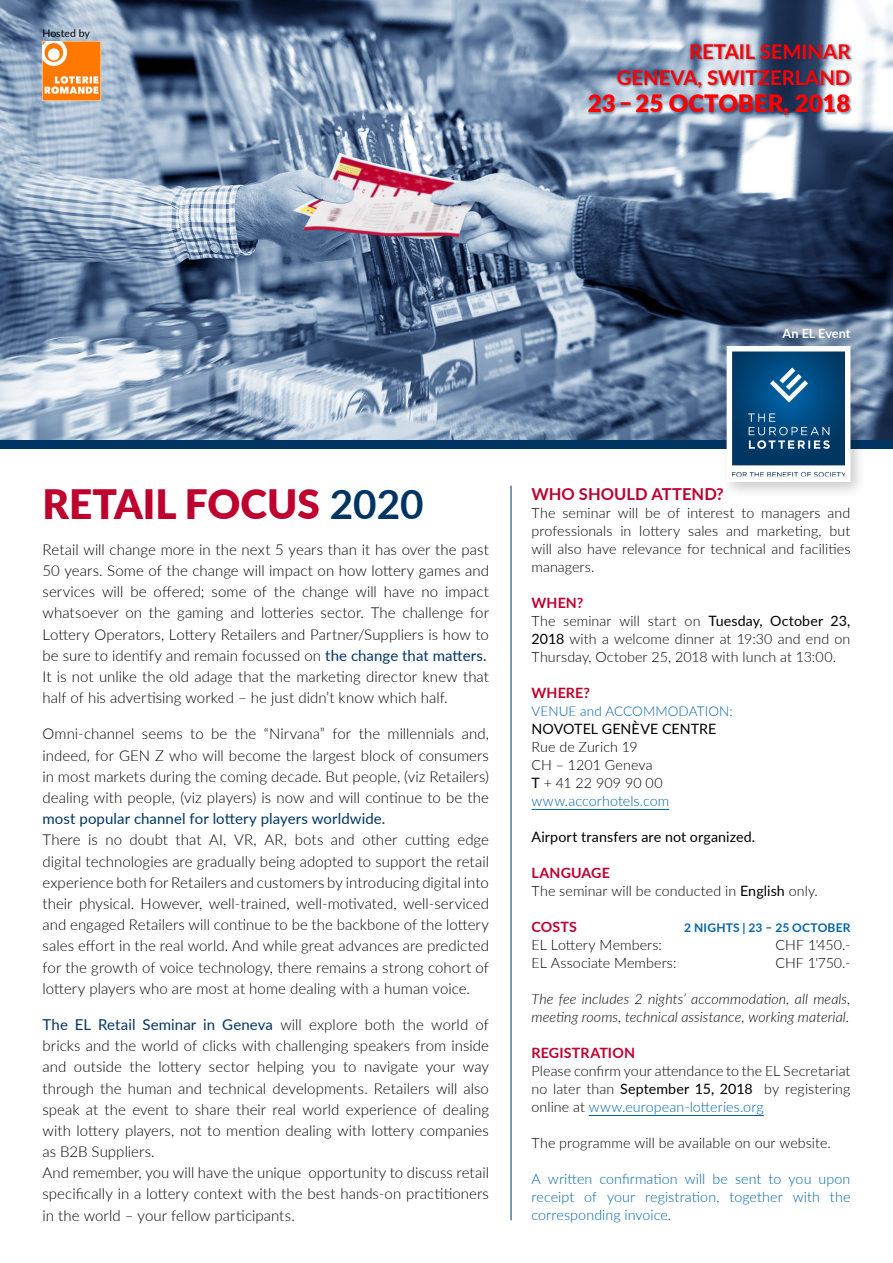
<style>
.page{position:relative;width:893px;height:1263px;background:#fff}
.page>*{position:absolute;margin:0;border:0;box-sizing:border-box;transform-origin:0 0}
.t1{font:900 40.5px "Lato";color:#be002f}
.t2{font:900 24px "Lato";color:#f00}
.t3{font:700 20.25px "Lato";color:#f00}
.t4{font:700 16.5px "Lato";letter-spacing:.005em;color:#be002f}
.t5{font:300 15px/21.1px "Lato";letter-spacing:.005em;color:#000;text-align:justify}
.t6{font:300 14.25px/18px "Lato";letter-spacing:.005em;color:#000;text-align:justify}
.t7{font:300 14.25px/18px "Lato";letter-spacing:.005em;color:#0063a5;text-align:justify}
.t8{font:italic 300 14.25px/18px "Lato";letter-spacing:.01em;color:#000}
.t9{font:14.25px "Lato";letter-spacing:.01em;color:#000}
.t10{font:700 14.25px "Lato";letter-spacing:.01em;color:#be002f}
.t11{font:300 13.5px "Lato";letter-spacing:.01em;color:#0063a5}
.t12{font:700 12.75px "Lato";letter-spacing:-.005em;color:#fff}
.t13{font:700 12px "Lato";letter-spacing:.015em;color:#0063a5}
.t14{font:10.5px "Lato";color:#000}
.s1{font-weight:700;color:#003563}
.s2{font-weight:400;color:#003563}
.s3{font-weight:400}
.s4{color:#0063a5}
</style>
<div class="page">
<img style="left:0;top:0;width:893px;height:440px">
<hr style="left:531px;top:809px;width:138px;height:1px;background:#0063a5">
<hr style="left:589px;top:1115px;width:175px;height:1px;background:#0063a5">
<hr style="left:511px;top:486px;width:1px;height:734px;background:#003563">
<div style="left:0;top:440px;width:893px;height:9px;background:#003563"></div>
<img style="left:43px;top:42px;width:58px;height:58px">
<div style="left:588px;top:43px;width:265px;height:76px;background:#003563;opacity:.5"></div>
<div style="left:720px;top:340px;width:147px;height:158px;background:#000;opacity:.2"></div>
<svg style="left:724px;top:343px;width:129px;height:142px"></svg>
<p class="t14" style="left:43px;top:25px;width:49px">Hosted by</p>
<p class="t3" style="left:689px;top:37px;width:163px">RETAIL SEMINAR</p>
<p class="t3" style="left:617px;top:62px;width:235px">GENEVA, SWITZERLAND</p>
<p class="t2" style="left:588px;top:86px;width:264px">23 – 25 OCTOBER, 2018</p>
<p class="t12" style="left:783px;top:324px;width:69px">An EL Event</p>
<p class="t1" style="left:43px;top:474px;width:383px">RETAIL FOCUS <span class="s1">2020</span></p>
<p class="t5" style="left:43px;top:538px;width:448px">Retail will change more in the next 5 years than it has over the past 50 years. Some of the change will impact on how lottery games and services will be offered; some of the change will have no impact whatsoever on the gaming and lotteries sector. The challenge for Lottery Operators, Lottery Retailers and Partner/Suppliers is how to be sure to identify and remain focussed on <span class="s2">the change that matters.</span></p>
<p class="t5" style="left:43px;top:665px;width:448px">It is not unlike the old adage that the marketing director knew that half of his advertising worked – he just didn’t know which half.</p>
<p class="t5" style="left:43px;top:723px;width:448px">Omni-channel seems to be the “Nirvana” for the millennials and, indeed, for GEN Z who will become the largest block of consumers in most markets during the coming decade. But people, (viz Retailers) dealing with people, (viz players) is now and will continue to be the <span class="s2">most popular channel for lottery players worldwide.</span></p>
<p class="t5" style="left:43px;top:829px;width:448px">There is no doubt that AI, VR, AR, bots and other cutting edge digital technologies are gradually being adopted to support the retail experience both for Retailers and customers by introducing digital into their physical. However, well-trained, well-motivated, well-serviced and engaged Retailers will continue to be the backbone of the lottery sales effort in the real world. And while great advances are predicted for the growth of voice technology, there remains a strong cohort of lottery players who are most at home dealing with a human voice.</p>
<p class="t5" style="left:43px;top:1013px;width:448px"><span class="s2">The EL Retail Seminar in Geneva</span> will explore both the world of bricks and the world of clicks with challenging speakers from inside and outside the lottery sector helping you to navigate your way through the human and technical developments. Retailers will also speak at the event to share their real world experience of dealing with lottery players, not to mention dealing with lottery companies as B2B Suppliers.</p>
<p class="t5" style="left:43px;top:1162px;width:448px">And remember, you will have the unique opportunity to discuss retail specifically in a lottery context with the best hands-on practitioners in the world – your fellow participants.</p>
<p class="t4" style="left:531px;top:482px;width:194px">WHO SHOULD ATTEND?</p>
<p class="t6" style="left:531px;top:503px;width:320px">The seminar will be of interest to managers and professionals in lottery sales and marketing, but will also have relevance for technical and facilities managers.</p>
<p class="t10" style="left:531px;top:592px;width:53px">WHEN?</p>
<p class="t6" style="left:531px;top:611px;width:320px">The seminar will start on <span class="s3">Tuesday, October 23, 2018</span> with a welcome dinner at 19:30 and end on Thursday, October 25, 2018 with lunch at 13:00.</p>
<p class="t10" style="left:531px;top:682px;width:60px">WHERE?</p>
<p class="t11" style="left:531px;top:702px;width:203px">VENUE and ACCOMMODATION:</p>
<p class="t9" style="left:531px;top:719px;width:186px">NOVOTEL GENÈVE CENTRE</p>
<p class="t6" style="left:531px;top:737px;width:108px">Rue de Zurich 19</p>
<p class="t6" style="left:531px;top:755px;width:123px">CH – 1201 Geneva</p>
<p class="t6" style="left:531px;top:773px;width:133px"><span class="s3">T</span> + 41 22 909 90 00</p>
<p class="t7" style="left:531px;top:791px;width:139px">www.accorhotels.com</p>
<p class="t9" style="left:531px;top:827px;width:225px">Airport transfers are not organized.</p>
<p class="t10" style="left:531px;top:862px;width:80px">LANGUAGE</p>
<p class="t6" style="left:531px;top:881px;width:288px">The seminar will be conducted in <span class="s3">English</span> only.</p>
<p class="t10" style="left:531px;top:916px;width:47px">COSTS</p>
<p class="t13" style="left:684px;top:919px;width:168px">2 NIGHTS | 23 – 25 OCTOBER</p>
<p class="t6" style="left:531px;top:935px;width:132px">EL Lottery Members:</p>
<p class="t6" style="left:776px;top:935px;width:76px">CHF 1'450.-</p>
<p class="t6" style="left:531px;top:953px;width:146px">EL Associate Members:</p>
<p class="t6" style="left:775px;top:953px;width:77px">CHF 1'750.-</p>
<p class="t8" style="left:531px;top:989px;width:320px">The fee includes 2 nights’ accommodation, all meals, meeting rooms, technical assistance, working material.</p>
<p class="t10" style="left:531px;top:1042px;width:105px">REGISTRATION</p>
<p class="t6" style="left:531px;top:1061px;width:320px">Please confirm your attendance to the EL Secretariat no later than <span class="s3">September 15, 2018</span> by registering online at <span class="s4">www.european-lotteries.org</span></p>
<p class="t6" style="left:531px;top:1133px;width:301px">The programme will be available on our website.</p>
<p class="t7" style="left:531px;top:1169px;width:320px">A written confirmation will be sent to you upon receipt of your registration, together with the corresponding invoice.</p>
</div>
